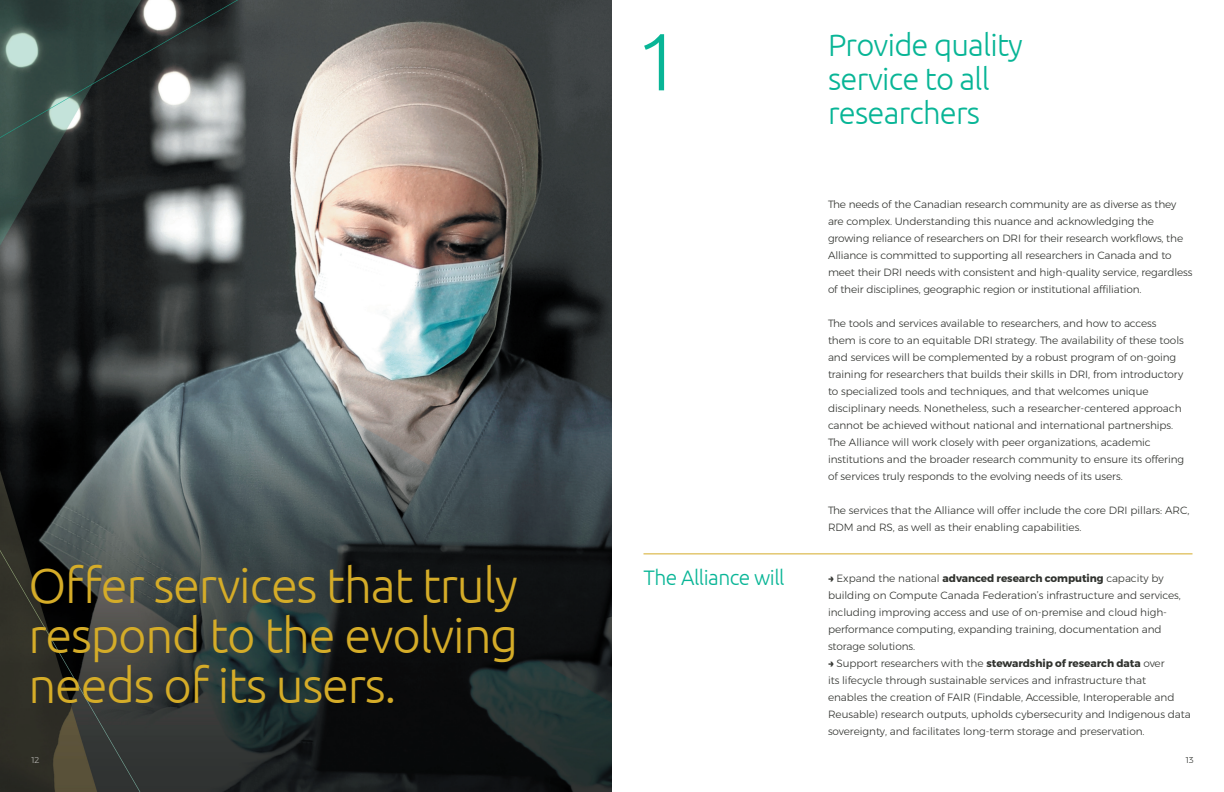
<style>
.page{position:relative;width:1224px;height:792px;background:#fff}
.page>*{position:absolute;margin:0;border:0;box-sizing:border-box;transform-origin:0 0}
.t1{font:300 81px "Ubuntu";color:#08b596}
.t2{font:300 49px/50px "Ubuntu";letter-spacing:-.025em;color:#d5ac28;text-align:justify}
.t3{font:300 31px/34px "Ubuntu";letter-spacing:-.025em;color:#08b596}
.t4{font:300 21px "Ubuntu";letter-spacing:-.025em;color:#08b596}
.t5{font:300 10.5px/17px "Montserrat";letter-spacing:-.005em;color:#30322e}
.t6{font:300 8.5px "Montserrat";color:#b7b6b3}
.t7{font:300 8.5px "Montserrat";color:#30322e}
.s1{font-weight:700}
</style>
<div class="page">
<img style="left:0;top:0;width:612px;height:792px">
<hr style="left:644px;top:554px;width:548px;height:1px;background:#d5ac28">
<h2 class="t2" style="left:28px;top:560px;width:491px">Offer services that truly respond to the evolving needs of its users.</h2>
<h1 class="t1" style="left:636px;top:13px;width:47px">1</h1>
<h3 class="t4" style="left:644px;top:565px;width:143px">The Alliance will</h3>
<h3 class="t3" style="left:828px;top:27px;width:196px">Provide quality service to all researchers</h3>
<p class="t5" style="left:828px;top:196px;width:366px">The needs of the Canadian research community are as diverse as they are complex. Understanding this nuance and acknowledging the growing reliance of researchers on DRI for their research workflows, the Alliance is committed to supporting all researchers in Canada and to meet their DRI needs with consistent and high-quality service, regardless of their disciplines, geographic region or institutional affiliation.</p>
<p class="t5" style="left:828px;top:315px;width:358px">The tools and services available to researchers, and how to access them is core to an equitable DRI strategy. The availability of these tools and services will be complemented by a robust program of on-going training for researchers that builds their skills in DRI, from introductory to specialized tools and techniques, and that welcomes unique disciplinary needs. Nonetheless, such a researcher-centered approach cannot be achieved without national and international partnerships.<br>The Alliance will work closely with peer organizations, academic institutions and the broader research community to ensure its offering of services truly responds to the evolving needs of its users.</p>
<p class="t5" style="left:828px;top:502px;width:363px">The services that the Alliance will offer include the core DRI pillars: ARC,<br>RDM and RS, as well as their enabling capabilities.</p>
<p class="t5" style="left:828px;top:570px;width:354px"><span class="s1">→</span> Expand the national <span class="s1">advanced research computing</span> capacity by building on Compute Canada Federation’s infrastructure and services, including improving access and use of on-premise and cloud high&shy;performance computing, expanding training, documentation and storage solutions.</p>
<p class="t5" style="left:828px;top:655px;width:364px"><span class="s1">→</span> Support researchers with the <span class="s1">stewardship of research data</span> over<br>its lifecycle through sustainable services and infrastructure that<br>enables the creation of FAIR (Findable, Accessible, Interoperable and Reusable) research outputs, upholds cybersecurity and Indigenous data sovereignty, and facilitates long-term storage and preservation.</p>
<p class="t6" style="left:32px;top:754px;width:9px">12</p>
<p class="t7" style="left:1186px;top:754px;width:10px">13</p>
</div>
